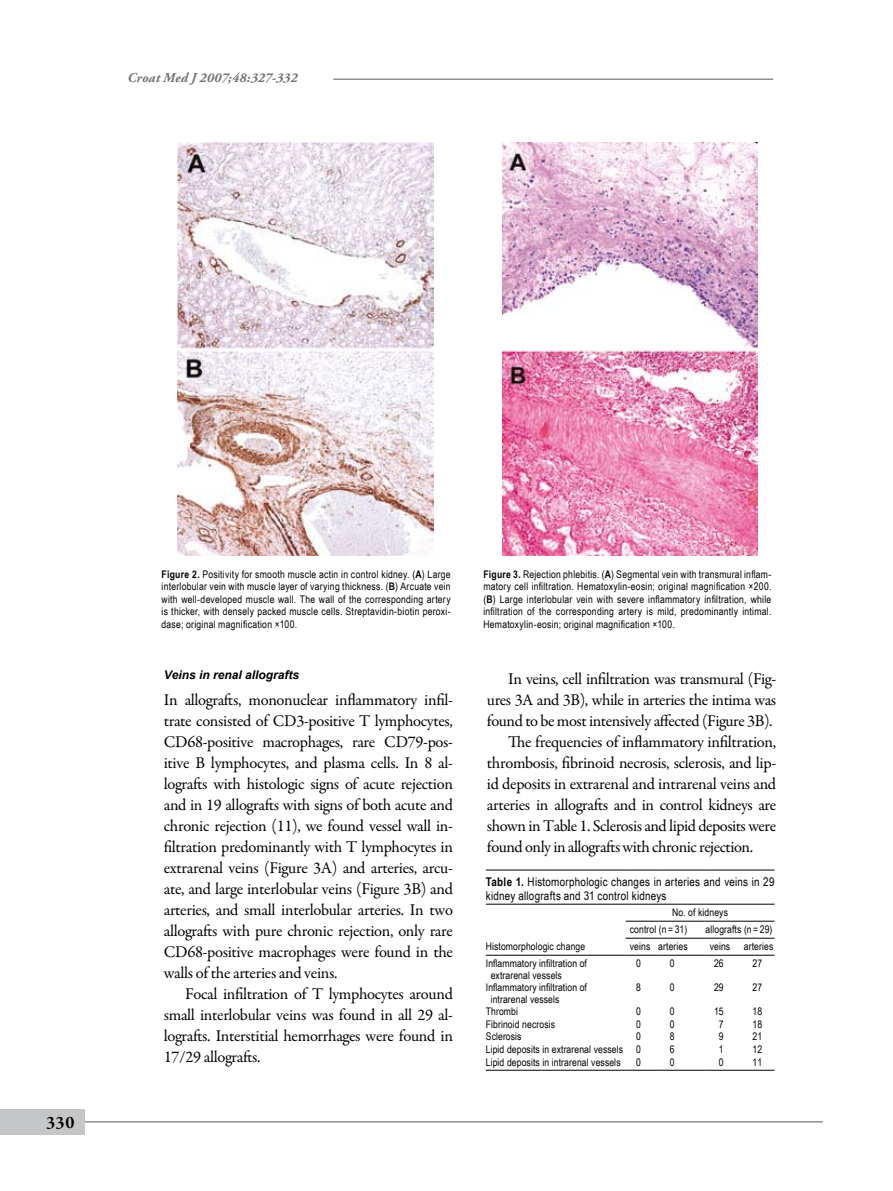
<style>
.page{position:relative;width:893px;height:1191px;background:#fff}
.page>*{position:absolute;margin:0;border:0;box-sizing:border-box;transform-origin:0 0}
.t1{font:700 18px "Garamond Premr Pro";color:#000}
.t2{font:16.5px/21px "Garamond Premr Pro";letter-spacing:-.02em;color:#000;text-align:justify}
.t3{font:italic 700 13.5px "Adobe Garamond Pro";letter-spacing:.015em;color:#707173}
.t4{font:12px/14.4px "Arial Narrow";letter-spacing:.02em;color:#000}
.t5{font:italic 700 12px "Arial";color:#000}
.t6{font:10.5px/12.6px "Arial Narrow";letter-spacing:.01em;color:#000}
.s1{font-weight:700}
</style>
<div class="page">
<hr style="left:333px;top:79px;width:440px;height:1px;background:#58585a">
<hr style="left:83px;top:1121px;width:740px;height:1px;background:#58585a">
<div style="left:0;top:1108px;width:85px;height:26px;background:#c5c6c8"></div>
<img style="left:178px;top:142px;width:255px;height:414px">
<img style="left:502px;top:142px;width:256px;height:413px">
<hr style="left:486px;top:869px;width:139px;height:1px;background:#000">
<hr style="left:625px;top:869px;width:33px;height:1px;background:#000">
<hr style="left:658px;top:869px;width:47px;height:1px;background:#000">
<hr style="left:705px;top:869px;width:39px;height:1px;background:#000">
<hr style="left:744px;top:869px;width:31px;height:1px;background:#000">
<hr style="left:486px;top:904px;width:139px;height:1px;background:#000">
<hr style="left:625px;top:904px;width:33px;height:1px;background:#000">
<hr style="left:658px;top:904px;width:47px;height:1px;background:#000">
<hr style="left:705px;top:904px;width:39px;height:1px;background:#000">
<hr style="left:744px;top:904px;width:31px;height:1px;background:#000">
<hr style="left:625px;top:921px;width:33px;height:1px;background:#000">
<hr style="left:658px;top:921px;width:47px;height:1px;background:#000">
<hr style="left:705px;top:921px;width:39px;height:1px;background:#000">
<hr style="left:744px;top:921px;width:31px;height:1px;background:#000">
<hr style="left:625px;top:938px;width:33px;height:1px;background:#000">
<hr style="left:658px;top:938px;width:47px;height:1px;background:#000">
<hr style="left:705px;top:938px;width:39px;height:1px;background:#000">
<hr style="left:744px;top:938px;width:31px;height:1px;background:#000">
<hr style="left:486px;top:955px;width:139px;height:1px;background:#000">
<hr style="left:625px;top:955px;width:33px;height:1px;background:#000">
<hr style="left:658px;top:955px;width:47px;height:1px;background:#000">
<hr style="left:705px;top:955px;width:39px;height:1px;background:#000">
<hr style="left:744px;top:955px;width:31px;height:1px;background:#000">
<hr style="left:486px;top:1070px;width:139px;height:1px;background:#000">
<hr style="left:625px;top:1070px;width:33px;height:1px;background:#000">
<hr style="left:658px;top:1070px;width:47px;height:1px;background:#000">
<hr style="left:705px;top:1070px;width:39px;height:1px;background:#000">
<hr style="left:744px;top:1070px;width:31px;height:1px;background:#000">
<p class="t3" style="left:127px;top:70px;width:171px">Croat Med J 2007;48:327-332</p>
<p class="t1" style="left:46px;top:1111px;width:30px">330</p>
<p class="t6" style="left:162px;top:567px;width:291px;text-align:justify"><span class="s1">Figure 2.</span> Positivity for smooth muscle actin in control kidney. (<span class="s1">A</span>) Large interlobular vein with muscle layer of varying thickness. (<span class="s1">B</span>) Arcuate vein with well-developed muscle wall. The wall of the corresponding artery is thicker, with densely packed muscle cells. Streptavidin-biotin peroxi&shy;dase; original magnification ×100.</p>
<p class="t6" style="left:483px;top:567px;width:290px;text-align:justify"><span class="s1">Figure 3.</span> Rejection phlebitis. (<span class="s1">A</span>) Segmental vein with transmural inflam&shy;matory cell infiltration. Hematoxylin-eosin; original magnification ×200. (<span class="s1">B</span>) Large interlobular vein with severe inflammatory infiltration, while infiltration of the corresponding artery is mild, predominantly intimal.<br>Hematoxylin-eosin; original magnification ×100.</p>
<p class="t5" style="left:164px;top:666px;width:137px">Veins in renal allografts</p>
<p class="t2" style="left:164px;top:690px;width:291px">In allografts, mononuclear inflammatory infil&shy;trate consisted of CD3-positive T lymphocytes, CD68-positive macrophages, rare CD79-pos&shy;itive B lymphocytes, and plasma cells. In 8 al&shy;lografts with histologic signs of acute rejection and in 19 allografts with signs of both acute and chronic rejection (11), we found vessel wall in&shy;filtration predominantly with T lymphocytes in extrarenal veins (Figure 3A) and arteries, arcu&shy;ate, and large interlobular veins (Figure 3B) and arteries, and small interlobular arteries. In two allografts with pure chronic rejection, only rare CD68-positive macrophages were found in the walls of the arteries and veins.</p>
<p class="t2" style="left:164px;top:984px;width:291px;text-indent:21px">Focal infiltration of T lymphocytes around small interlobular veins was found in all 29 al&shy;lografts. Interstitial hemorrhages were found in 17/29 allografts.</p>
<p class="t2" style="left:508px;top:669px;width:269px">In veins, cell infiltration was transmural (Fig-</p>
<p class="t2" style="left:487px;top:690px;width:291px">ures 3A and 3B), while in arteries the intima was</p>
<p class="t2" style="left:487px;top:711px;width:287px">found to be most intensively affected (Figure 3B).</p>
<p class="t2" style="left:508px;top:732px;width:269px">The frequencies of inflammatory infiltration,</p>
<p class="t2" style="left:487px;top:753px;width:291px">thrombosis, fibrinoid necrosis, sclerosis, and lip-</p>
<p class="t2" style="left:487px;top:774px;width:291px">id deposits in extrarenal and intrarenal veins and</p>
<p class="t2" style="left:487px;top:795px;width:291px">arteries in allografts and in control kidneys are</p>
<p class="t2" style="left:487px;top:816px;width:291px">shown in Table 1. Sclerosis and lipid deposits were</p>
<p class="t2" style="left:487px;top:837px;width:268px">found only in allografts with chronic rejection.</p>
<p class="t4" style="left:486px;top:873px;width:290px"><span class="s1">Table 1.</span> Histomorphologic changes in arteries and veins in 29 kidney allografts and 31 control kidneys</p>
<p class="t6" style="left:630px;top:903px;width:100px;line-height:17px;text-indent:42px">No. of kidneys control (n = 31)</p>
<p class="t6" style="left:705px;top:922px;width:68px">allografts (n = 29)</p>
<p class="t6" style="left:486px;top:939px;width:101px">Histomorphologic change</p>
<p class="t6" style="left:630px;top:939px;width:59px">veins arteries</p>
<p class="t6" style="left:710px;top:939px;width:22px">veins</p>
<p class="t6" style="left:744px;top:939px;width:31px">arteries</p>
<p class="t6" style="left:491px;top:957px;width:98px;line-height:12px;text-indent:-5px">Inflammatory infiltration of extrarenal vessels</p>
<p class="t6" style="left:636px;top:956px;width:6px">0</p>
<p class="t6" style="left:670px;top:956px;width:6px">0</p>
<p class="t6" style="left:714px;top:956px;width:11px">26</p>
<p class="t6" style="left:752px;top:956px;width:11px">27</p>
<p class="t6" style="left:491px;top:981px;width:98px;line-height:12px;text-indent:-5px">Inflammatory infiltration of intrarenal vessels</p>
<p class="t6" style="left:636px;top:980px;width:6px">8</p>
<p class="t6" style="left:670px;top:980px;width:6px">0</p>
<p class="t6" style="left:714px;top:980px;width:11px">29</p>
<p class="t6" style="left:752px;top:980px;width:11px">27</p>
<p class="t6" style="left:486px;top:1004px;width:34px">Thrombi</p>
<p class="t6" style="left:636px;top:1004px;width:6px">0</p>
<p class="t6" style="left:670px;top:1004px;width:6px">0</p>
<p class="t6" style="left:714px;top:1004px;width:11px">15</p>
<p class="t6" style="left:752px;top:1004px;width:11px">18</p>
<p class="t6" style="left:486px;top:1017px;width:71px">Fibrinoid necrosis</p>
<p class="t6" style="left:636px;top:1017px;width:6px">0</p>
<p class="t6" style="left:670px;top:1017px;width:6px">0</p>
<p class="t6" style="left:719px;top:1017px;width:6px">7</p>
<p class="t6" style="left:752px;top:1017px;width:11px">18</p>
<p class="t6" style="left:486px;top:1030px;width:37px">Sclerosis</p>
<p class="t6" style="left:636px;top:1030px;width:6px">0</p>
<p class="t6" style="left:670px;top:1030px;width:6px">8</p>
<p class="t6" style="left:719px;top:1030px;width:6px">9</p>
<p class="t6" style="left:752px;top:1030px;width:11px">21</p>
<p class="t6" style="left:486px;top:1042px;width:139px">Lipid deposits in extrarenal vessels</p>
<p class="t6" style="left:636px;top:1042px;width:6px">0</p>
<p class="t6" style="left:670px;top:1042px;width:6px">6</p>
<p class="t6" style="left:719px;top:1042px;width:6px">1</p>
<p class="t6" style="left:752px;top:1042px;width:11px">12</p>
<p class="t6" style="left:486px;top:1055px;width:136px">Lipid deposits in intrarenal vessels</p>
<p class="t6" style="left:636px;top:1055px;width:6px">0</p>
<p class="t6" style="left:670px;top:1055px;width:6px">0</p>
<p class="t6" style="left:719px;top:1055px;width:6px">0</p>
<p class="t6" style="left:752px;top:1055px;width:11px">11</p>
</div>
